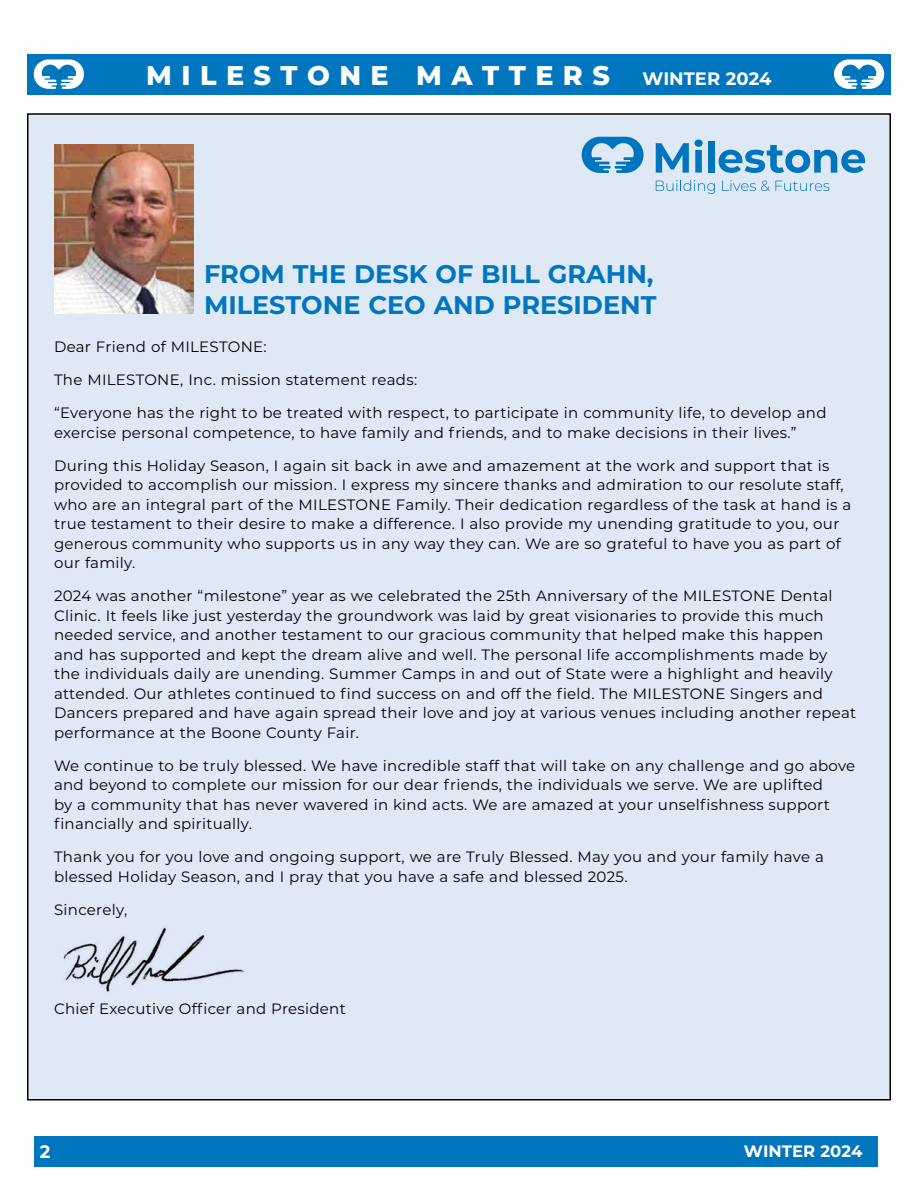
<style>
.page{position:relative;width:918px;height:1188px;background:#fff}
.page>*{position:absolute;margin:0;border:0;box-sizing:border-box;transform-origin:0 0}
.t1{font:800 27px "Montserrat";letter-spacing:.35em;color:#fff}
.t2{font:700 25.5px/30.6px "Montserrat";color:#0076bf}
.t3{font:700 18px "Montserrat";color:#fff}
.t4{font:700 16.5px "Montserrat";color:#fff}
.t5{font:15px/19.5px "Montserrat";letter-spacing:.02em;color:#000}
.s1{font-weight:700;font-size:18px}
</style>
<div class="page">
<div style="left:34px;top:1137px;width:844px;height:30px;background:#0076bf"></div>
<div style="left:27px;top:54px;width:864px;height:40px;background:#0076bf"></div>
<svg style="left:834px;top:59px;width:50px;height:30px"></svg>
<svg style="left:34px;top:59px;width:50px;height:30px"></svg>
<div style="left:28px;top:114px;width:862px;height:986px;background:#dfe8f5"></div>
<img style="left:55px;top:145px;width:138px;height:169px">
<svg style="left:656px;top:180px;width:59px;height:14px"></svg>
<svg style="left:722px;top:180px;width:107px;height:11px"></svg>
<svg style="left:656px;top:143px;width:33px;height:30px"></svg>
<svg style="left:695px;top:140px;width:8px;height:33px"></svg>
<div style="left:708px;top:141px;width:6px;height:32px;background:#0075bf"></div>
<svg style="left:719px;top:145px;width:146px;height:28px"></svg>
<svg style="left:582px;top:137px;width:62px;height:36px"></svg>
<img style="left:63px;top:927px;width:181px;height:65px">
<h1 class="t1" style="left:146px;top:55px;width:627px">MILESTONE MATTERS <span class="s1">WINTER 2024</span></h1>
<h2 class="t2" style="left:204px;top:257px;width:454px">FROM THE DESK OF BILL GRAHN,<br>MILESTONE CEO AND PRESIDENT</h2>
<p class="t5" style="left:54px;top:336px;width:214px">Dear Friend of MILESTONE:</p>
<p class="t5" style="left:54px;top:369px;width:365px">The MILESTONE, Inc. mission statement reads:</p>
<p class="t5" style="left:54px;top:402px;width:774px">“Everyone has the right to be treated with respect, to participate in community life, to develop and exercise personal competence, to have family and friends, and to make decisions in their lives.”</p>
<p class="t5" style="left:54px;top:455px;width:799px">During this Holiday Season, I again sit back in awe and amazement at the work and support that is provided to accomplish our mission. I express my sincere thanks and admiration to our resolute staff, who are an integral part of the MILESTONE Family. Their dedication regardless of the task at hand is a true testament to their desire to make a difference. I also provide my unending gratitude to you, our generous community who supports us in any way they can. We are so grateful to have you as part of our family.</p>
<p class="t5" style="left:54px;top:585px;width:804px">2024 was another “milestone” year as we celebrated the 25th Anniversary of the MILESTONE Dental Clinic. It feels like just yesterday the groundwork was laid by great visionaries to provide this much needed service, and another testament to our gracious community that helped make this happen and has supported and kept the dream alive and well. The personal life accomplishments made by the individuals daily are unending. Summer Camps in and out of State were a highlight and heavily attended. Our athletes continued to find success on and off the field. The MILESTONE Singers and Dancers prepared and have again spread their love and joy at various venues including another repeat performance at the Boone County Fair.</p>
<p class="t5" style="left:54px;top:755px;width:803px">We continue to be truly blessed. We have incredible staff that will take on any challenge and go above and beyond to complete our mission for our dear friends, the individuals we serve. We are uplifted<br>by a community that has never wavered in kind acts. We are amazed at your unselfishness support financially and spiritually.</p>
<p class="t5" style="left:54px;top:846px;width:771px">Thank you for you love and ongoing support, we are Truly Blessed. May you and your family have a blessed Holiday Season, and I pray that you have a safe and blessed 2025.</p>
<p class="t5" style="left:54px;top:899px;width:75px">Sincerely,</p>
<p class="t5" style="left:54px;top:998px;width:293px">Chief Executive Officer and President</p>
<p class="t3" style="left:40px;top:1138px;width:12px">2</p>
<p class="t4" style="left:744px;top:1139px;width:120px">WINTER 2024</p>
</div>
